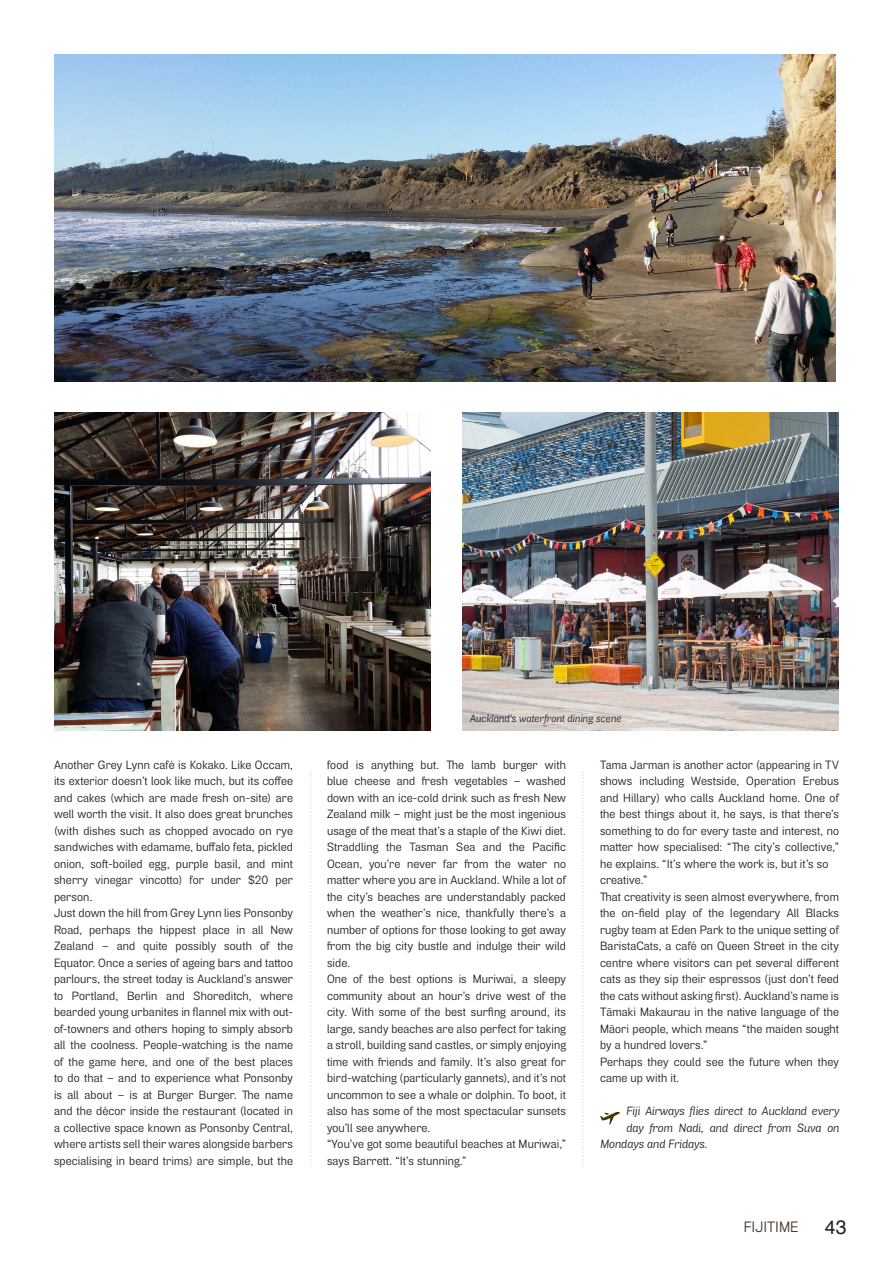
<style>
.page{position:relative;width:893px;height:1263px;background:#fff}
.page>*{position:absolute;margin:0;border:0;box-sizing:border-box;transform-origin:0 0}
.t1{font:19.5px "Helvetica";color:#231f20}
.t2{font:15px "Air";color:#473727}
.t3{font:12px/16.5px "Air";letter-spacing:.01em;color:#231f20;text-align:justify}
.t4{font:italic 12px "Air";letter-spacing:.01em;color:#231f20}
.t5{font:italic 10.5px "Air";letter-spacing:.015em;color:#231f20}
</style>
<div class="page">
<svg style="left:310px;top:772px;width:1px;height:395px"></svg>
<svg style="left:582px;top:772px;width:2px;height:395px"></svg>
<img style="left:600px;top:1111px;width:20px;height:14px">
<img style="left:54px;top:54px;width:782px;height:327px">
<img style="left:54px;top:413px;width:377px;height:318px">
<img style="left:462px;top:413px;width:377px;height:318px">
<p class="t3" style="left:54px;top:757px;width:240px">Another Grey Lynn café is Kokako. Like Occam, its exterior doesn’t look like much, but its coffee and cakes (which are made fresh on-site) are well worth the visit. It also does great brunches (with dishes such as chopped avocado on rye sandwiches with edamame, buffalo feta, pickled onion, soft-boiled egg, purple basil, and mint sherry vinegar vincotto) for under $20 per person.</p>
<p class="t3" style="left:54px;top:905px;width:240px">Just down the hill from Grey Lynn lies Ponsonby Road, perhaps the hippest place in all New Zealand – and quite possibly south of the Equator. Once a series of ageing bars and tattoo parlours, the street today is Auckland’s answer to Portland, Berlin and Shoreditch, where bearded young urbanites in flannel mix with out&shy;of-towners and others hoping to simply absorb all the coolness. People-watching is the name of the game here, and one of the best places to do that – and to experience what Ponsonby is all about – is at Burger Burger. The name and the décor inside the restaurant (located in a collective space known as Ponsonby Central, where artists sell their wares alongside barbers specialising in beard trims) are simple, but the</p>
<p class="t5" style="left:470px;top:712px;width:153px">Auckland’s waterfront dining scene</p>
<p class="t3" style="left:327px;top:757px;width:240px">food is anything but. The lamb burger with blue cheese and fresh vegetables – washed down with an ice-cold drink such as fresh New Zealand milk – might just be the most ingenious usage of the meat that’s a staple of the Kiwi diet.</p>
<p class="t3" style="left:327px;top:839px;width:240px">Straddling the Tasman Sea and the Pacific Ocean, you’re never far from the water no matter where you are in Auckland. While a lot of the city’s beaches are understandably packed when the weather’s nice, thankfully there’s a number of options for those looking to get away from the big city bustle and indulge their wild side.</p>
<p class="t3" style="left:327px;top:971px;width:241px">One of the best options is Muriwai, a sleepy community about an hour’s drive west of the city. With some of the best surfing around, its large, sandy beaches are also perfect for taking a stroll, building sand castles, or simply enjoying time with friends and family. It’s also great for bird-watching (particularly gannets), and it’s not uncommon to see a whale or dolphin. To boot, it also has some of the most spectacular sunsets you’ll see anywhere.</p>
<p class="t3" style="left:327px;top:1136px;width:240px">“You’ve got some beautiful beaches at Muriwai,” says Barrett. “It’s stunning.”</p>
<p class="t3" style="left:600px;top:757px;width:240px">Tama Jarman is another actor (appearing in TV shows including Westside, Operation Erebus and Hillary) who calls Auckland home. One of the best things about it, he says, is that there’s something to do for every taste and interest, no matter how specialised: “The city’s collective,” he explains. “It’s where the work is, but it’s so</p>
<p class="t3" style="left:600px;top:872px;width:49px">creative.”</p>
<p class="t3" style="left:600px;top:889px;width:240px">That creativity is seen almost everywhere, from the on-field play of the legendary All Blacks rugby team at Eden Park to the unique setting of BaristaCats, a café on Queen Street in the city centre where visitors can pet several different cats as they sip their espressos (just don’t feed the cats without asking first). Auckland’s name is Tāmaki Makaurau in the native language of the Māori people, which means “the maiden sought by a hundred lovers.”</p>
<p class="t3" style="left:600px;top:1054px;width:240px">Perhaps they could see the future when they came up with it.</p>
<p class="t4" style="left:626px;top:1104px;width:214px">Fiji Airways flies direct to Auckland every</p>
<p class="t4" style="left:626px;top:1120px;width:214px">day from Nadi, and direct from Suva on</p>
<p class="t4" style="left:600px;top:1137px;width:109px">Mondays and Fridays.</p>
<p class="t2" style="left:744px;top:1218px;width:56px">FIJITIME</p>
<p class="t1" style="left:825px;top:1211px;width:23px">43</p>
</div>
